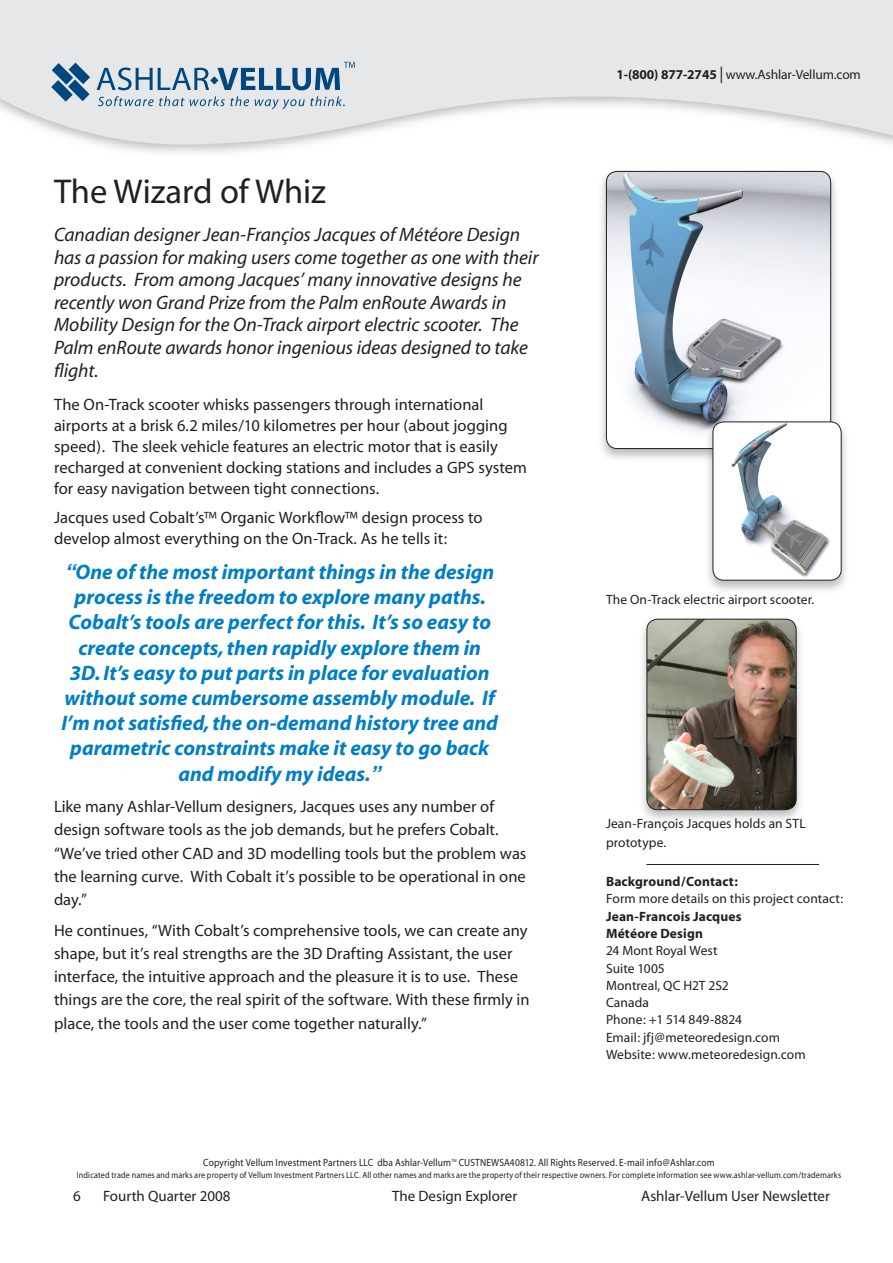
<style>
.page{position:relative;width:893px;height:1263px;background:#fff}
.page>*{position:absolute;margin:0;border:0;box-sizing:border-box;transform-origin:0 0}
.healine{font:34.5px "Myriad";color:#231f20}
.t1{font:italic 700 21px/25.2px "Myriad";color:#007ec5;text-align:center}
.body{font:italic 19.5px/22.6px "Myriad";letter-spacing:-.005em;color:#231f20}
.body-2{font:16.5px/23.2px "Myriad";color:#231f20}
.t2{font:15px "Myriad";color:#231f20}
.caption_contact_info{font:13.5px "Myriad";letter-spacing:.005em;color:#231f20}
.caption_contact_info-2{font:700 13.5px "Myriad";letter-spacing:.01em;color:#231f20}
.caption_contact_info-3{font:10.5px "Myriad";letter-spacing:.015em;color:#231f20;scale:.9 1}
.caption_contact_info-4{font:9px "Myriad";letter-spacing:.02em;color:#231f20;scale:.9 1}
.caption_contact_info-5{font:4.5px "Myriad";color:#231f20;scale:.9 1}
.s1{font-family:"Arial"}
.s2{font-weight:700}
.s3{font-size:16.5px}
</style>
<div class="page">
<svg style="left:0;top:0;width:893px;height:149px;fill:#e6e7e9"></svg>
<svg style="left:98px;top:96px;width:151px;height:10px;background:#b3c4d1"></svg>
<svg style="left:255px;top:96px;width:90px;height:13px"></svg>
<svg style="left:51px;top:63px;width:39px;height:39px;background:#6a91b0"></svg>
<svg style="left:97px;top:62px;width:258px;height:28px;background:#9fb5c8"></svg>
<div style="left:597px;top:167px;width:244px;height:296px;background:#231f20;opacity:.3"></div>
<img style="left:606px;top:171px;width:225px;height:272px">
<div style="left:606px;top:171px;width:225px;height:278px;border:1px solid #231f20;border-radius:11px"></div>
<div style="left:703px;top:418px;width:147px;height:177px;background:#231f20;opacity:.3"></div>
<img style="left:713px;top:422px;width:128px;height:158px;border-radius:11px">
<div style="left:712px;top:422px;width:130px;height:158px;border:1px solid #231f20;border-radius:11px"></div>
<div style="left:637px;top:615px;width:169px;height:210px;background:#231f20;opacity:.3"></div>
<img style="left:647px;top:619px;width:149px;height:191px;border-radius:11px">
<div style="left:646px;top:619px;width:150px;height:191px;border:1px solid #231f20;border-radius:11px"></div>
<hr style="left:646px;top:864px;width:173px;height:1px;background:#231f20">
<p class="healine" style="left:54px;top:175px;width:274px">The Wizard of Whiz</p>
<p class="body" style="left:54px;top:224px;width:486px">Canadian designer Jean-Françios Jacques of Météore Design has a passion for making users come together as one with their products. From among Jacques’ many innovative designs he recently won Grand Prize from the Palm enRoute Awards in Mobility Design for the On-Track airport electric scooter. The Palm enRoute awards honor ingenious ideas designed to take flight.</p>
<p class="body-2" style="left:54px;top:394px;width:475px;line-height:21px">The On-Track scooter whisks passengers through international airports at a brisk 6.2 miles/10 kilometres per hour (about jogging speed). The sleek vehicle features an electric motor that is easily recharged at convenient docking stations and includes a GPS system for easy navigation between tight connections.</p>
<p class="body-2" style="left:54px;top:508px;width:430px;line-height:21px">Jacques used Cobalt’s™ Organic Workflow™ design process to develop almost everything on the On-Track. As he tells it:</p>
<p class="t1" style="left:62px;top:560px;width:438px"><span class="s1">“</span>One of the most important things in the design process is the freedom to explore many paths.<br>Cobalt’s tools are perfect for this. It’s so easy to create concepts, then rapidly explore them in 3D. It’s easy to put parts in place for evaluation without some cumbersome assembly module. If I’m not satisfied, the on-demand history tree and parametric constraints make it easy to go back and modify my ideas.<span class="s1">”</span></p>
<p class="body-2" style="left:54px;top:796px;width:474px">Like many Ashlar-Vellum designers, Jacques uses any number of design software tools as the job demands, but he prefers Cobalt. “We’ve tried other CAD and 3D modelling tools but the problem was the learning curve. With Cobalt it’s possible to be operational in one day.”</p>
<p class="body-2" style="left:54px;top:919px;width:477px">He continues, “With Cobalt’s comprehensive tools, we can create any shape, but it’s real strengths are the 3D Drafting Assistant, the user interface, the intuitive approach and the pleasure it is to use. These things are the core, the real spirit of the software. With these firmly in place, the tools and the user come together naturally.”</p>
<p class="caption_contact_info" style="left:616px;top:68px;width:246px"><span class="s2">1-(800) 877-2745</span> <span class="s3">|</span> www.Ashlar-Vellum.com</p>
<p class="caption_contact_info" style="left:606px;top:593px;width:210px">The On-Track electric airport scooter.</p>
<p class="caption_contact_info" style="left:606px;top:817px;width:201px">Jean-François Jacques holds an STL</p>
<p class="caption_contact_info" style="left:606px;top:835px;width:62px">prototype.</p>
<p class="caption_contact_info-2" style="left:606px;top:875px;width:134px">Background/Contact:</p>
<p class="caption_contact_info" style="left:606px;top:892px;width:239px">Form more details on this project contact:</p>
<p class="caption_contact_info-2" style="left:606px;top:909px;width:137px">Jean-Francois Jacques</p>
<p class="caption_contact_info-2" style="left:606px;top:926px;width:99px">Météore Design</p>
<p class="caption_contact_info" style="left:606px;top:944px;width:113px">24 Mont Royal West</p>
<p class="caption_contact_info" style="left:606px;top:961px;width:60px">Suite 1005</p>
<p class="caption_contact_info" style="left:606px;top:978px;width:124px">Montreal, QC H2T 2S2</p>
<p class="caption_contact_info" style="left:606px;top:996px;width:44px">Canada</p>
<p class="caption_contact_info" style="left:606px;top:1013px;width:137px">Phone: +1 514 849-8824</p>
<p class="caption_contact_info" style="left:606px;top:1030px;width:175px">Email: jfj@meteoredesign.com</p>
<p class="caption_contact_info" style="left:606px;top:1047px;width:201px">Website: www.meteoredesign.com</p>
<p class="caption_contact_info-3" style="left:203px;top:1157px;width:277px">Copyright Vellum Investment Partners LLC dba Ashlar-Vellum</p>
<p class="caption_contact_info-5" style="left:451px;top:1158px;width:7px">TM</p>
<p class="caption_contact_info-3" style="left:459px;top:1157px;width:286px">CUSTNEWSA40812. All Rights Reserved. E-mail info@Ashlar.com</p>
<p class="caption_contact_info-4" style="left:77px;top:1171px;width:851px">Indicated trade names and marks are property of Vellum Investment Partners LLC. All other names and marks are the property of their respective owners. For complete information see www.ashlar-vellum.com/trademarks</p>
<p class="t2" style="left:73px;top:1188px;width:9px">6</p>
<p class="t2" style="left:103px;top:1188px;width:129px">Fourth Quarter 2008</p>
<p class="t2" style="left:392px;top:1188px;width:127px">The Design Explorer</p>
<p class="t2" style="left:641px;top:1188px;width:190px">Ashlar-Vellum User Newsletter</p>
</div>
